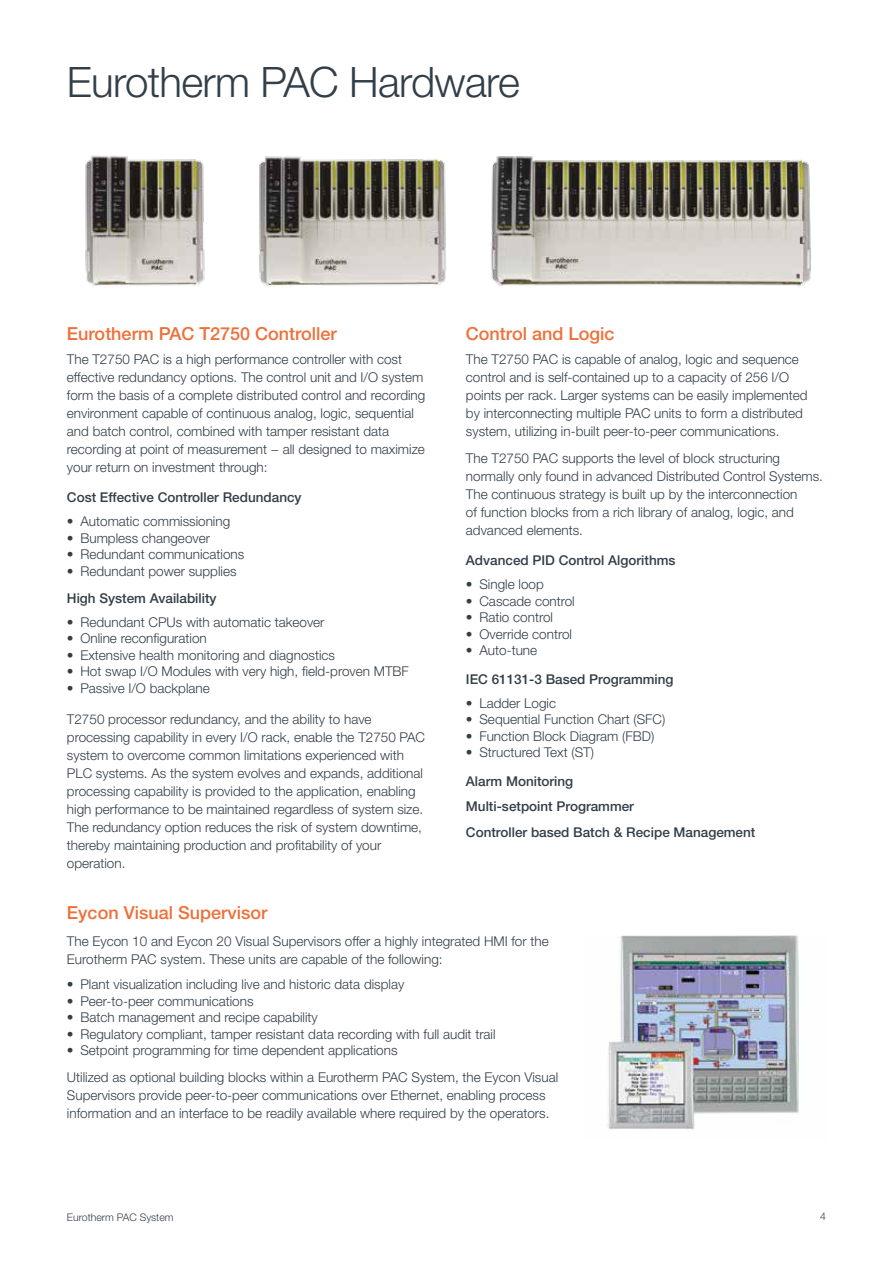
<style>
.page{position:relative;width:893px;height:1263px;background:#fff}
.page>*{position:absolute;margin:0;border:0;box-sizing:border-box;transform-origin:0 0}
.t1{font:300 42px "Helvetica Neue LT Std";letter-spacing:-.015em;color:#323e48}
.t2{font:500 18px "Helvetica Neue LT Std";color:#ee7039}
.t3{font:300 13.5px/18px "Helvetica Neue LT Std";color:#323e48}
.t4{font:500 13.5px/25.5px "Helvetica Neue LT Std";color:#323e48}
.t5{font:300 10.5px "Helvetica Neue LT Std";color:#323e48}
</style>
<div class="page">
<img style="left:607px;top:935px;width:192px;height:195px">
<img style="left:85px;top:155px;width:726px;height:132px">
<h1 class="t1" style="left:67px;top:56px;width:454px">Eurotherm PAC Hardware</h1>
<h2 class="t2" style="left:67px;top:323px;width:271px">Eurotherm PAC T2750 Controller</h2>
<p class="t3" style="left:67px;top:350px;width:360px">The T2750 PAC is a high performance controller with cost effective redundancy options. The control unit and I/O system form the basis of a complete distributed control and recording environment capable of continuous analog, logic, sequential and batch control, combined with tamper resistant data recording at point of measurement − all designed to maximize your return on investment through:</p>
<p class="t4" style="left:67px;top:484px;width:236px">Cost Effective Controller Redundancy</p>
<p class="t3" style="left:67px;top:512px;width:165px">• Automatic commissioning</p>
<p class="t3" style="left:67px;top:529px;width:145px">• Bumpless changeover</p>
<p class="t3" style="left:67px;top:545px;width:179px">• Redundant communications</p>
<p class="t3" style="left:67px;top:562px;width:171px">• Redundant power supplies</p>
<p class="t4" style="left:67px;top:585px;width:151px">High System Availability</p>
<p class="t3" style="left:67px;top:613px;width:259px">• Redundant CPUs with automatic takeover</p>
<p class="t3" style="left:67px;top:629px;width:141px">• Online reconfiguration</p>
<p class="t3" style="left:67px;top:646px;width:270px">• Extensive health monitoring and diagnostics</p>
<p class="t3" style="left:67px;top:662px;width:343px">• Hot swap I/O Modules with very high, field-proven MTBF</p>
<p class="t3" style="left:67px;top:679px;width:144px">• Passive I/O backplane</p>
<p class="t3" style="left:67px;top:710px;width:360px">T2750 processor redundancy, and the ability to have processing capability in every I/O rack, enable the T2750 PAC system to overcome common limitations experienced with PLC systems. As the system evolves and expands, additional processing capability is provided to the application, enabling high performance to be maintained regardless of system size.<br>The redundancy option reduces the risk of system downtime, thereby maintaining production and profitability of your operation.</p>
<h2 class="t2" style="left:466px;top:323px;width:150px">Control and Logic</h2>
<p class="t3" style="left:466px;top:350px;width:343px">The T2750 PAC is capable of analog, logic and sequence control and is self-contained up to a capacity of 256 I/O points per rack. Larger systems can be easily implemented by interconnecting multiple PAC units to form a distributed system, utilizing in-built peer-to-peer communications.</p>
<p class="t3" style="left:466px;top:449px;width:359px">The T2750 PAC supports the level of block structuring normally only found in advanced Distributed Control Systems.<br>The continuous strategy is built up by the interconnection<br>of function blocks from a rich library of analog, logic, and advanced elements.</p>
<p class="t4" style="left:466px;top:547px;width:211px">Advanced PID Control Algorithms</p>
<p class="t3" style="left:466px;top:575px;width:79px">• Single loop</p>
<p class="t3" style="left:466px;top:592px;width:110px">• Cascade control</p>
<p class="t3" style="left:466px;top:608px;width:89px">• Ratio control</p>
<p class="t3" style="left:466px;top:625px;width:108px">• Override control</p>
<p class="t3" style="left:466px;top:641px;width:73px">• Auto-tune</p>
<p class="t4" style="left:466px;top:666px;width:209px">IEC 61131-3 Based Programming</p>
<p class="t3" style="left:466px;top:694px;width:92px">• Ladder Logic</p>
<p class="t3" style="left:466px;top:710px;width:201px">• Sequential Function Chart (SFC)</p>
<p class="t3" style="left:466px;top:727px;width:190px">• Function Block Diagram (FBD)</p>
<p class="t3" style="left:466px;top:743px;width:130px">• Structured Text (ST)</p>
<p class="t4" style="left:466px;top:768px;width:291px">Alarm Monitoring<br>Multi-setpoint Programmer<br>Controller based Batch &amp; Recipe Management</p>
<h2 class="t2" style="left:67px;top:902px;width:202px">Eycon Visual Supervisor</h2>
<p class="t3" style="left:67px;top:932px;width:483px">The Eycon 10 and Eycon 20 Visual Supervisors offer a highly integrated HMI for the<br>Eurotherm PAC system. These units are capable of the following:</p>
<p class="t3" style="left:67px;top:975px;width:339px">• Plant visualization including live and historic data display</p>
<p class="t3" style="left:67px;top:992px;width:188px">• Peer-to-peer communications</p>
<p class="t3" style="left:67px;top:1008px;width:252px">• Batch management and recipe capability</p>
<p class="t3" style="left:67px;top:1025px;width:430px">• Regulatory compliant, tamper resistant data recording with full audit trail</p>
<p class="t3" style="left:67px;top:1037px;width:493px;line-height:27px">• Setpoint programming for time dependent applications<br>Utilized as optional building blocks within a Eurotherm PAC System, the Eycon Visual</p>
<p class="t3" style="left:67px;top:1086px;width:484px">Supervisors provide peer-to-peer communications over Ethernet, enabling process information and an interface to be readily available where required by the operators.</p>
<p class="t5" style="left:67px;top:1211px;width:108px">Eurotherm PAC System</p>
<p class="t5" style="left:820px;top:1209px;width:7px">4</p>
</div>
